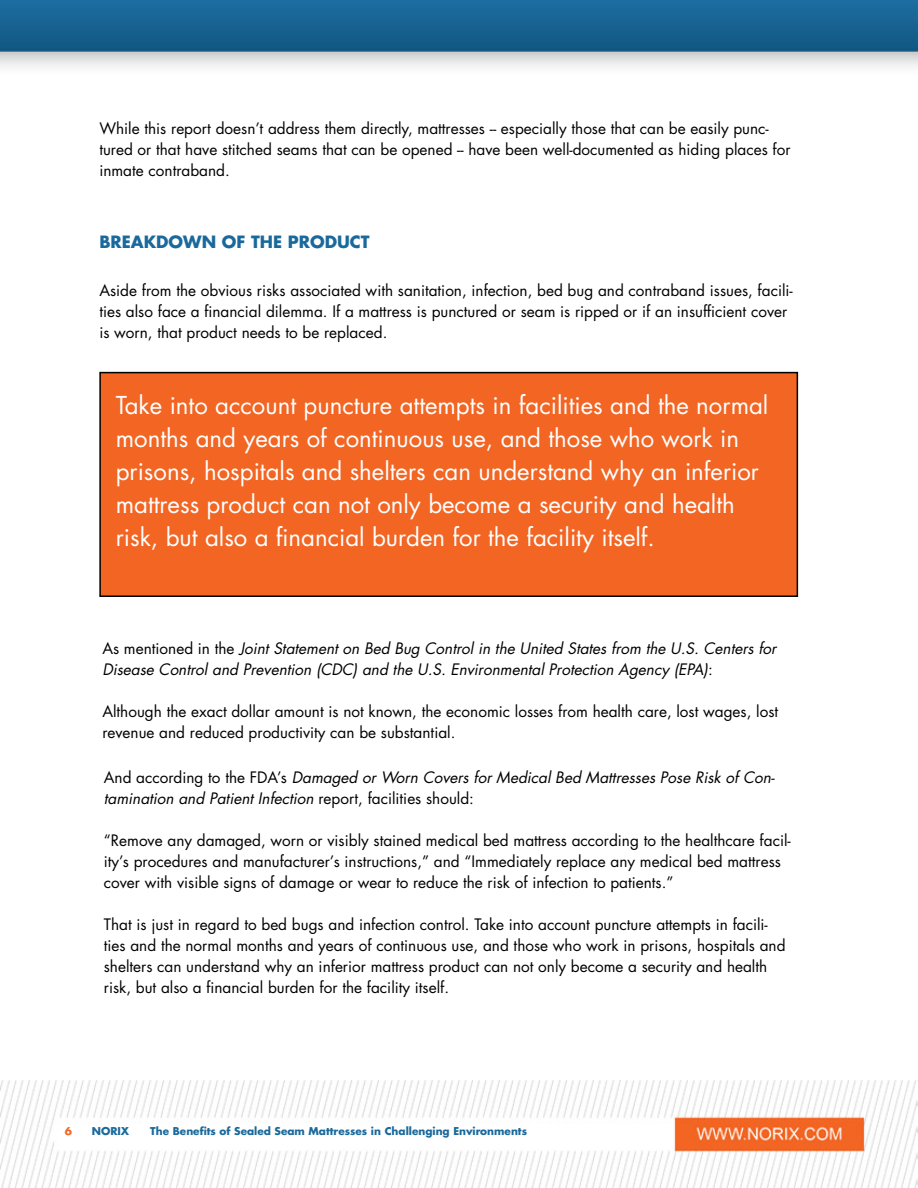
<style>
.page{position:relative;width:918px;height:1188px;background:#fff}
.page>*{position:absolute;margin:0;border:0;box-sizing:border-box;transform-origin:0 0}
.t1{font:24px/33px "Futura Std";color:#fff}
.t2{font:700 16.5px "Futura Std";color:#1a699c}
.t3{font:15.3px/21px "Futura Std";color:#000}
.t4{font:italic 15.3px/21px "Futura Std";color:#000}
.t5{font:700 10.5px "Futura Std";color:#1a699c}
.t6{font:700 10.5px "Futura Std";color:#f26522}
.s1{font-style:normal}
</style>
<div class="page">
<img style="left:0;top:0;width:918px;height:1188px">
<div style="left:100px;top:373px;width:697px;height:223px;background:#f26523"></div>
<div style="left:99px;top:372px;width:699px;height:225px;border:2px solid #000"></div>
<p class="t3" style="left:99px;top:118px;width:693px">While this report doesn’t address them directly, mattresses -- especially those that can be easily punc&shy;tured or that have stitched seams that can be opened -- have been well-documented as hiding places for inmate contraband.</p>
<p class="t2" style="left:99px;top:231px;width:272px">BREAKDOWN OF THE PRODUCT</p>
<p class="t3" style="left:99px;top:280px;width:695px">Aside from the obvious risks associated with sanitation, infection, bed bug and contraband issues, facili&shy;ties also face a financial dilemma. If a mattress is punctured or seam is ripped or if an insufficient cover is worn, that product needs to be replaced.</p>
<p class="t1" style="left:116px;top:389px;width:654px">Take into account puncture attempts in facilities and the normal months and years of continuous use, and those who work in prisons, hospitals and shelters can understand why an inferior mattress product can not only become a security and health risk, but also a financial burden for the facility itself.</p>
<p class="t4" style="left:102px;top:638px;width:679px"><span class="s1">As m e n t i o n e d i n t h e</span> Joint Statement on Bed Bug Control in the United States from the U.S. Centers for<br>Disease Control and Prevention (CDC) and the U.S. Environmental Protection Agency (EPA)<span class="s1">:</span></p>
<p class="t3" style="left:102px;top:701px;width:677px">Although the exact dollar amount is not known, the economic losses from health care, lost wages, lost revenue and reduced productivity can be substantial.</p>
<p class="t4" style="left:104px;top:767px;width:675px"><span class="s1">A n d a c c o r d i n g t o t h e F D A’ s</span> Damaged or Worn Covers for Medical Bed Mattresses Pose Risk of Con&shy;tamination and Patient Infection <span class="s1">re p o rt, fa c i l i t i es s h o u l d :</span></p>
<p class="t3" style="left:104px;top:830px;width:688px">“Remove any damaged, worn or visibly stained medical bed mattress according to the healthcare facil&shy;ity’s procedures and manufacturer’s instructions,” and “Immediately replace any medical bed mattress cover with visible signs of damage or wear to reduce the risk of infection to patients.”</p>
<p class="t3" style="left:104px;top:914px;width:683px">That is just in regard to bed bugs and infection control. Take into account puncture attempts in facili&shy;ties and the normal months and years of continuous use, and those who work in prisons, hospitals and shelters can understand why an inferior mattress product can not only become a security and health risk, but also a financial burden for the facility itself.</p>
<p class="t6" style="left:65px;top:1124px;width:9px">6</p>
<p class="t5" style="left:92px;top:1124px;width:39px">NORIX</p>
<p class="t5" style="left:150px;top:1124px;width:378px">The Benefits of Sealed Seam Mattresses in Challenging Environments</p>
</div>
